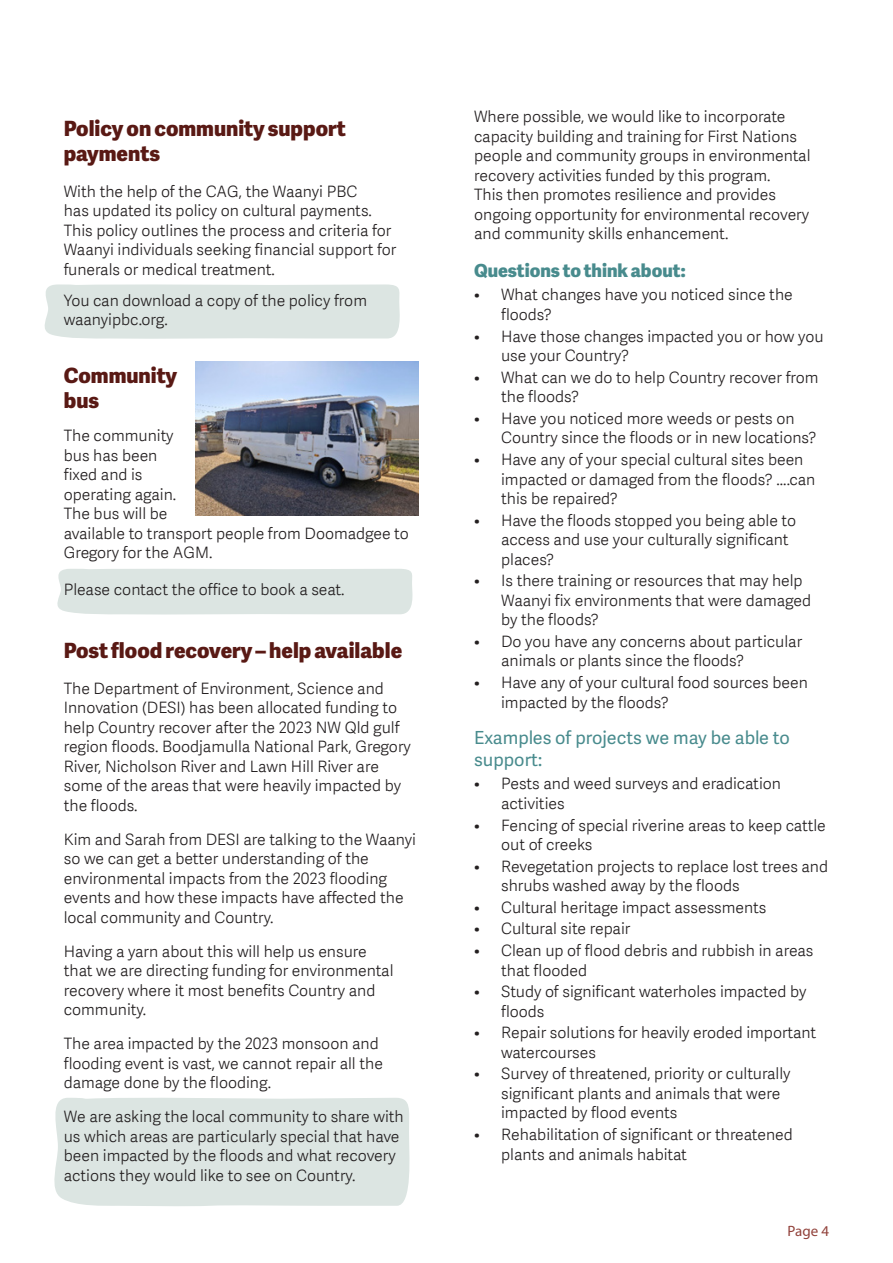
<style>
.page{position:relative;width:893px;height:1263px;background:#fff}
.page>*{position:absolute;margin:0;border:0;box-sizing:border-box;transform-origin:0 0}
.heading_1{font:800 21px/25.2px "Adelle Sans EXT";color:#591914}
.Heading_3{font:18px/21.6px "Adelle Sans EXT";color:#488b8d}
.heading_2{font:800 18px "Adelle Sans EXT";color:#488b8d}
.body{font:300 15.75px/19.5px "Adelle Sans";color:#231f20}
.t1{font:15px "Myriad Pro";color:#91413a}
</style>
<div class="page">
<div style="left:54px;top:1098px;width:356px;height:108px;background:#dce5e2"></div>
<div style="left:44px;top:284px;width:356px;height:55px;background:#dce5e2"></div>
<div style="left:57px;top:569px;width:356px;height:46px;background:#dce5e2"></div>
<img style="left:195px;top:362px;width:224px;height:153px">
<p class="heading_1" style="left:64px;top:114px;width:284px">Policy on community support payments</p>
<p class="body" style="left:64px;top:182px;width:334px">With the help of the CAG, the Waanyi PBC<br>has updated its policy on cultural payments.<br>This policy outlines the process and criteria for Waanyi individuals seeking financial support for funerals or medical treatment.</p>
<p class="body" style="left:64px;top:291px;width:305px">You can download a copy of the policy from waanyipbc.org.</p>
<p class="heading_1" style="left:64px;top:361px;width:115px">Community bus</p>
<p class="body" style="left:64px;top:426px;width:347px">The community<br>bus has been<br>fixed and is<br>operating again.<br>The bus will be<br>available to transport people from Doomadgee to<br>Gregory for the AGM.</p>
<p class="body" style="left:64px;top:579px;width:282px">Please contact the office to book a seat.</p>
<p class="heading_1" style="left:64px;top:636px;width:340px">Post flood recovery – help available</p>
<p class="body" style="left:64px;top:679px;width:349px">The Department of Environment, Science and Innovation (DESI) has been allocated funding to help Country recover after the 2023 NW Qld gulf region floods. Boodjamulla National Park, Gregory River, Nicholson River and Lawn Hill River are some of the areas that were heavily impacted by the floods.</p>
<p class="body" style="left:64px;top:830px;width:354px">Kim and Sarah from DESI are talking to the Waanyi so we can get a better understanding of the environmental impacts from the 2023 flooding events and how these impacts have affected the local community and Country.</p>
<p class="body" style="left:64px;top:942px;width:331px">Having a yarn about this will help us ensure that we are directing funding for environmental recovery where it most benefits Country and community.</p>
<p class="body" style="left:64px;top:1034px;width:321px">The area impacted by the 2023 monsoon and flooding event is vast, we cannot repair all the damage done by the flooding.</p>
<p class="body" style="left:64px;top:1107px;width:341px">We are asking the local community to share with us which areas are particularly special that have been impacted by the floods and what recovery actions they would like to see on Country.</p>
<p class="body" style="left:474px;top:107px;width:338px">Where possible, we would like to incorporate capacity building and training for First Nations people and community groups in environmental recovery activities funded by this program.<br>This then promotes resilience and provides ongoing opportunity for environmental recovery and community skills enhancement.</p>
<p class="heading_2" style="left:474px;top:255px;width:213px">Questions to think about:</p>
<p class="body" style="left:501px;top:285px;width:293px;text-indent:-27px">• What changes have you noticed since the floods?</p>
<p class="body" style="left:501px;top:326px;width:324px;text-indent:-27px">• Have those changes impacted you or how you use your Country?</p>
<p class="body" style="left:501px;top:368px;width:319px;text-indent:-27px">• What can we do to help Country recover from the floods?</p>
<p class="body" style="left:501px;top:409px;width:317px;text-indent:-27px">• Have you noticed more weeds or pests on<br>Country since the floods or in new locations?</p>
<p class="body" style="left:501px;top:450px;width:316px;text-indent:-27px">• Have any of your special cultural sites been impacted or damaged from the floods? ....can this be repaired?</p>
<p class="body" style="left:501px;top:510px;width:297px;text-indent:-27px">• Have the floods stopped you being able to access and use your culturally significant places?</p>
<p class="body" style="left:501px;top:571px;width:312px;text-indent:-27px">• Is there training or resources that may help<br>Waanyi fix environments that were damaged by the floods?</p>
<p class="body" style="left:501px;top:632px;width:303px;text-indent:-27px">• Do you have any concerns about particular animals or plants since the floods?</p>
<p class="body" style="left:501px;top:673px;width:308px;text-indent:-27px">• Have any of your cultural food sources been impacted by the floods?</p>
<p class="Heading_3" style="left:474px;top:725px;width:317px">Examples of projects we may be able to support:</p>
<p class="body" style="left:501px;top:774px;width:281px;text-indent:-27px">• Pests and weed surveys and eradication activities</p>
<p class="body" style="left:501px;top:815px;width:326px;text-indent:-27px">• Fencing of special riverine areas to keep cattle out of creeks</p>
<p class="body" style="left:501px;top:856px;width:328px;text-indent:-27px">• Revegetation projects to replace lost trees and shrubs washed away by the floods</p>
<p class="body" style="left:474px;top:898px;width:294px">• Cultural heritage impact assessments</p>
<p class="body" style="left:474px;top:919px;width:158px">• Cultural site repair</p>
<p class="body" style="left:501px;top:941px;width:314px;text-indent:-27px">• Clean up of flood debris and rubbish in areas that flooded</p>
<p class="body" style="left:501px;top:982px;width:307px;text-indent:-27px">• Study of significant waterholes impacted by floods</p>
<p class="body" style="left:501px;top:1023px;width:316px;text-indent:-27px">• Repair solutions for heavily eroded important watercourses</p>
<p class="body" style="left:501px;top:1064px;width:291px;text-indent:-27px">• Survey of threatened, priority or culturally significant plants and animals that were impacted by flood events</p>
<p class="body" style="left:501px;top:1125px;width:293px;text-indent:-27px">• Rehabilitation of significant or threatened plants and animals habitat</p>
<p class="t1" style="left:788px;top:1222px;width:43px">Page 4</p>
</div>
